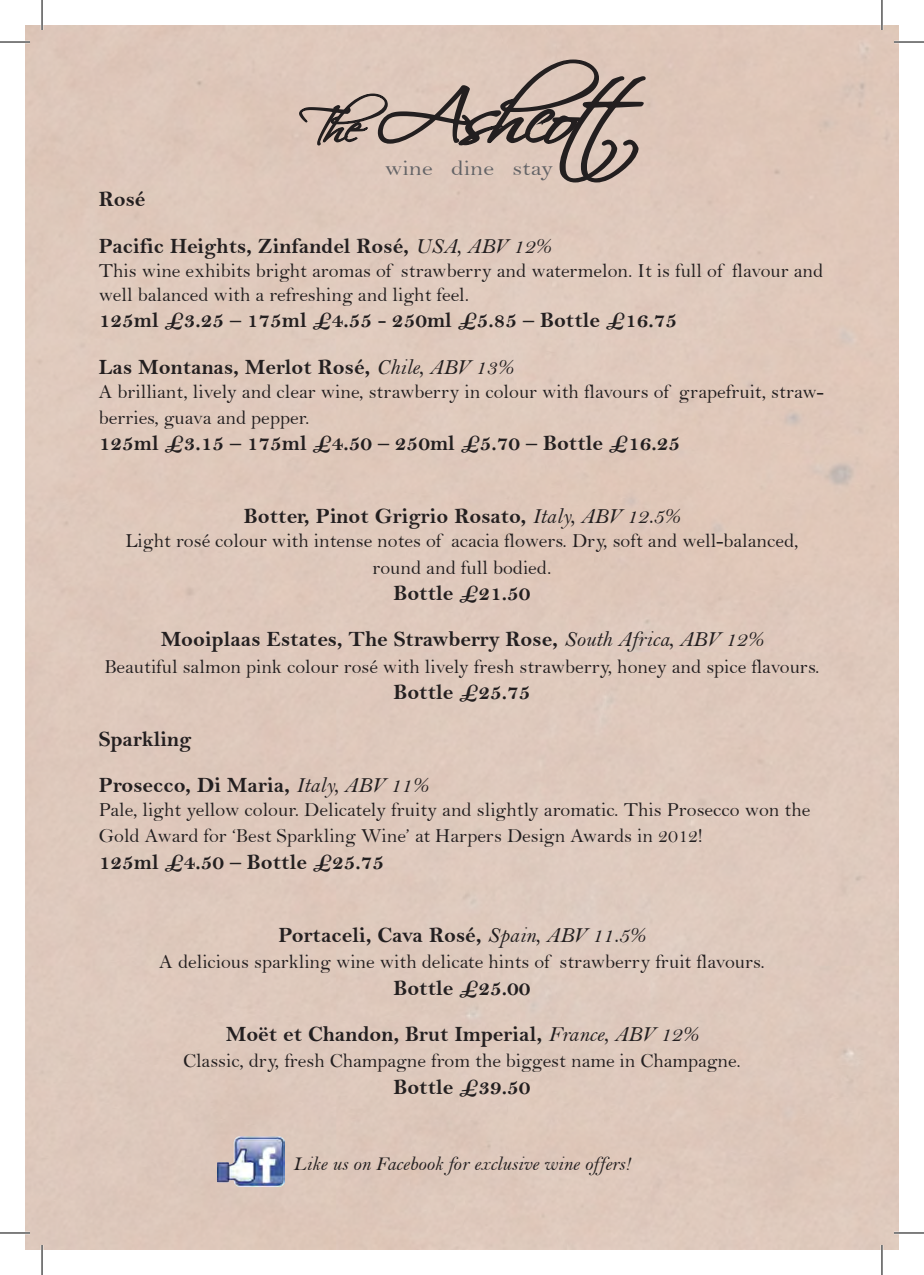
<style>
.page{position:relative;width:924px;height:1275px;background:#fff}
.page>*{position:absolute;margin:0;border:0;box-sizing:border-box;transform-origin:0 0}
.t1{font:22px "Bell MT Bold";color:#231f20}
.t2{font:21.4px "Bell";color:#636366;scale:1.15 1}
.t3{font:20px/26.4px "Bell";color:#231f20}
.t4{font:20px "Bell MT Italic";color:#231f20}
.s1{font-family:"Bell MT Italic"}
</style>
<div class="page">
<div style="left:26px;top:25px;width:872px;height:1225px;background:#dec8bc"></div>
<svg style="left:298px;top:58px;width:348px;height:126px;background:#beaba1"></svg>
<img style="left:218px;top:1136px;width:67px;height:50px">
<hr style="left:0;top:41px;width:30px;height:2px;background:#fff">
<hr style="left:893px;top:41px;width:30px;height:2px;background:#fff">
<hr style="left:0;top:1231px;width:30px;height:3px;background:#fff">
<hr style="left:893px;top:1231px;width:30px;height:3px;background:#fff">
<hr style="left:41px;top:0;width:2px;height:30px;background:#fff">
<hr style="left:41px;top:1245px;width:2px;height:30px;background:#fff">
<hr style="left:880px;top:0;width:2px;height:30px;background:#fff">
<hr style="left:880px;top:1245px;width:2px;height:30px;background:#fff">
<hr style="left:0;top:42px;width:30px;height:1px;background:#000">
<hr style="left:893px;top:42px;width:30px;height:1px;background:#000">
<hr style="left:0;top:1232px;width:30px;height:1px;background:#000">
<hr style="left:893px;top:1232px;width:30px;height:1px;background:#000">
<hr style="left:42px;top:0;width:1px;height:30px;background:#000">
<hr style="left:42px;top:1245px;width:1px;height:30px;background:#000">
<hr style="left:881px;top:0;width:1px;height:30px;background:#000">
<hr style="left:881px;top:1245px;width:1px;height:30px;background:#000">
<p class="t2" style="left:384px;top:155px;width:148px">wine dine stay</p>
<p class="t1" style="left:99px;top:186px;width:48px">Rosé</p>
<p class="t1" style="left:99px;top:232px;width:453px">Pacific Heights, Zinfandel Rosé, <span class="s1">USA, ABV 12%</span></p>
<p class="t3" style="left:99px;top:258px;width:725px;line-height:24px">This wine exhibits bright aromas of strawberry and watermelon. It is full of flavour and well balanced with a refreshing and light feel.</p>
<p class="t1" style="left:99px;top:307px;width:579px">125ml £3.25 – 175ml £4.55 - 250ml £5.85 – Bottle £16.75</p>
<p class="t1" style="left:99px;top:353px;width:416px">Las Montanas, Merlot Rosé, <span class="s1">Chile, ABV 13%</span></p>
<p class="t3" style="left:99px;top:378px;width:726px">A brilliant, lively and clear wine, strawberry in colour with flavours of grapefruit, straw&shy;berries, guava and pepper.</p>
<p class="t1" style="left:99px;top:430px;width:582px">125ml £3.15 – 175ml £4.50 – 250ml £5.70 – Bottle £16.25</p>
<p class="t1" style="left:244px;top:503px;width:438px">Botter, Pinot Grigrio Rosato, <span class="s1">Italy, ABV 12.5%</span></p>
<p class="t3" style="left:125px;top:527px;width:674px;text-align:center">Light rosé colour with intense notes of acacia flowers. Dry, soft and well-balanced, round and full bodied.</p>
<p class="t1" style="left:393px;top:580px;width:139px">Bottle £21.50</p>
<p class="t1" style="left:161px;top:626px;width:604px">Mooiplaas Estates, The Strawberry Rose, <span class="s1">South Africa, ABV 12%</span></p>
<p class="t3" style="left:104px;top:653px;width:716px">Beautiful salmon pink colour rosé with lively fresh strawberry, honey and spice flavours.</p>
<p class="t1" style="left:393px;top:679px;width:139px">Bottle £25.75</p>
<p class="t1" style="left:99px;top:725px;width:94px">Sparkling</p>
<p class="t1" style="left:99px;top:772px;width:331px">Prosecco, Di Maria, <span class="s1">Italy, ABV 11%</span></p>
<p class="t3" style="left:99px;top:796px;width:712px">Pale, light yellow colour. Delicately fruity and slightly aromatic. This Prosecco won the<br>Gold Award for ‘Best Sparkling Wine’ at Harpers Design Awards in 2012!</p>
<p class="t1" style="left:99px;top:848px;width:287px">125ml £4.50 – Bottle £25.75</p>
<p class="t1" style="left:278px;top:921px;width:368px">Portaceli, Cava Rosé, <span class="s1">Spain, ABV 11.5%</span></p>
<p class="t3" style="left:159px;top:948px;width:606px">A delicious sparkling wine with delicate hints of strawberry fruit flavours.</p>
<p class="t1" style="left:393px;top:974px;width:139px">Bottle £25.00</p>
<p class="t1" style="left:225px;top:1020px;width:474px">Moët et Chandon, Brut Imperial, <span class="s1">France, ABV 12%</span></p>
<p class="t3" style="left:183px;top:1047px;width:559px">Classic, dry, fresh Champagne from the biggest name in Champagne.</p>
<p class="t1" style="left:393px;top:1073px;width:139px">Bottle £39.50</p>
<p class="t4" style="left:293px;top:1151px;width:339px">Like us on Facebook for exclusive wine offers!</p>
</div>
